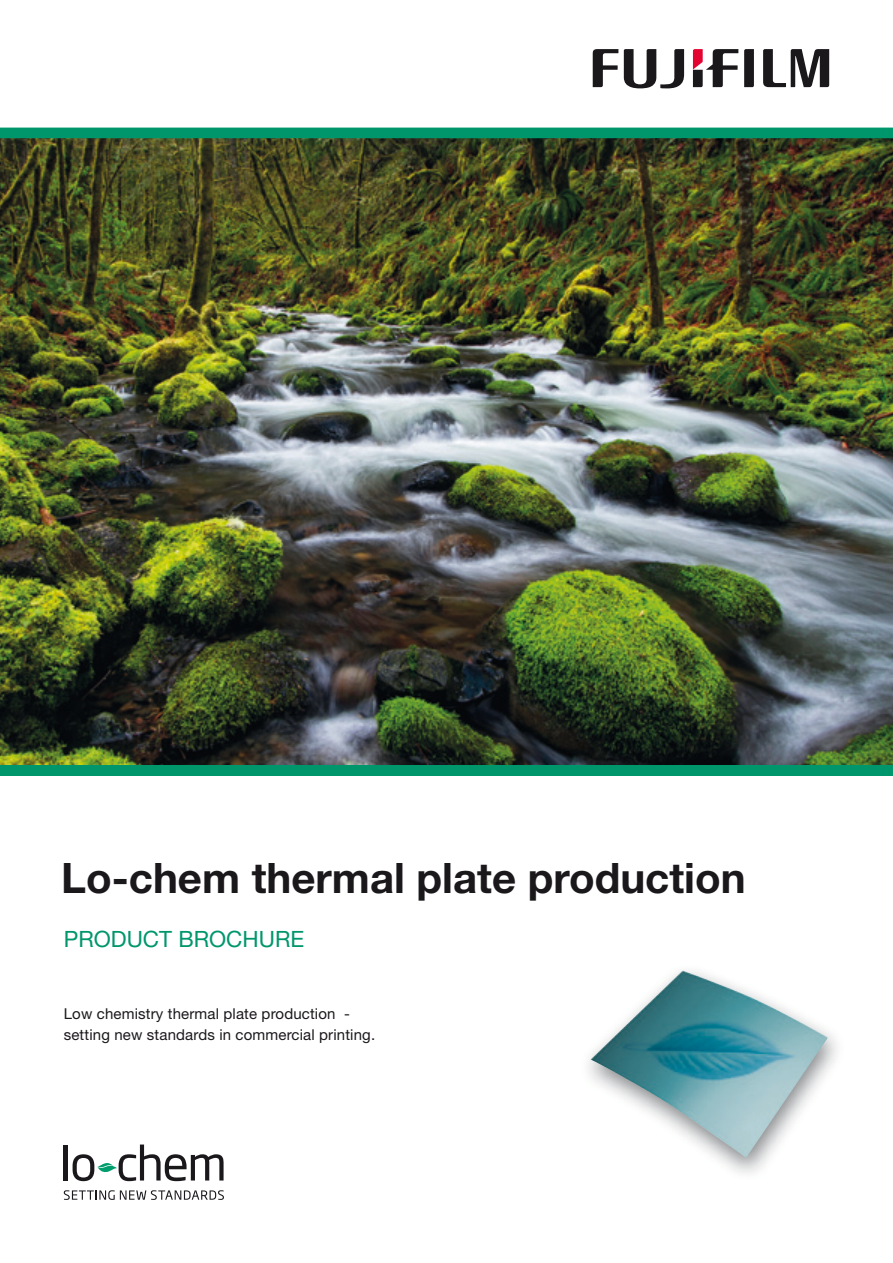
<style>
.page{position:relative;width:893px;height:1263px;background:#fff}
.page>*{position:absolute;margin:0;border:0;box-sizing:border-box;transform-origin:0 0}
.t1{font:700 42px "Helvetica Neue LT Pro";color:#1b181c}
.t2{font:22.5px "Helvetica Neue LT Pro";color:#00966c}
.t3{font:15px/21px "Helvetica Neue LT Pro";letter-spacing:.01em;color:#1b181c}
</style>
<div class="page">
<img style="left:0;top:138px;width:893px;height:627px">
<div style="left:0;top:128px;width:893px;height:10px;background:#00966c"></div>
<hr style="left:64px;top:1144px;width:4px;height:36px;background:#1b181c">
<svg style="left:73px;top:1144px;width:151px;height:37px"></svg>
<svg style="left:64px;top:1190px;width:160px;height:10px"></svg>
<svg style="left:744px;top:49px;width:10px;height:38px"></svg>
<svg style="left:593px;top:49px;width:25px;height:38px"></svg>
<svg style="left:763px;top:49px;width:66px;height:38px"></svg>
<svg style="left:624px;top:49px;width:60px;height:40px"></svg>
<svg style="left:693px;top:49px;width:45px;height:38px"></svg>
<div style="left:0;top:765px;width:893px;height:11px;background:#00966c"></div>
<img style="left:590px;top:970px;width:238px;height:188px">
<h1 class="t1" style="left:61px;top:852px;width:686px">Lo-chem thermal plate production</h1>
<h2 class="t2" style="left:64px;top:925px;width:242px">PRODUCT BROCHURE</h2>
<p class="t3" style="left:64px;top:1002px;width:313px">Low chemistry thermal plate production - setting new standards in commercial printing.</p>
</div>
